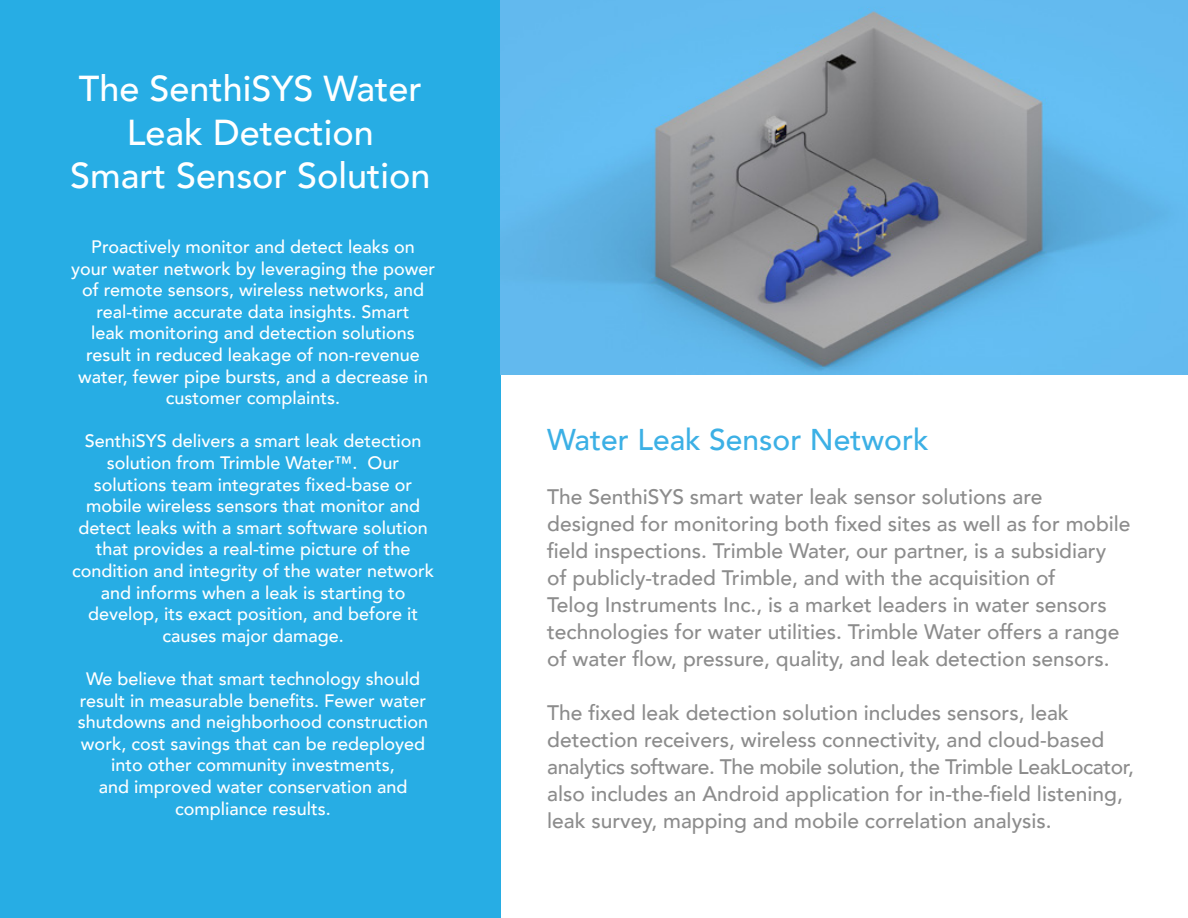
<style>
.page{position:relative;width:1188px;height:918px;background:#fff}
.page>*{position:absolute;margin:0;border:0;box-sizing:border-box;transform-origin:0 0}
.t1{font:500 36px/43.5px "Avenir";color:#fff;text-align:center}
.t2{font:500 30px "Avenir";color:#3cb0e5}
.t3{font:500 21px/27px "Avenir";color:#8c8c8c}
.t4{font:500 18px/21.6px "Avenir";color:#fff;text-align:center}
</style>
<div class="page">
<div style="left:0;top:0;width:501px;height:918px;background:#27ade4"></div>
<img style="left:501px;top:0;width:687px;height:375px">
<h1 class="t1" style="left:70px;top:65px;width:362px">The SenthiSYS Water<br>Leak Detection<br>Smart Sensor Solution</h1>
<p class="t4" style="left:71px;top:235px;width:366px">Proactively monitor and detect leaks on your water network by leveraging the power of remote sensors, wireless networks, and real-time accurate data insights. Smart<br>leak monitoring and detection solutions result in reduced leakage of non-revenue water, fewer pipe bursts, and a decrease in customer complaints.</p>
<p class="t4" style="left:72px;top:429px;width:364px">SenthiSYS delivers a smart leak detection solution from Trimble Water™. Our solutions team integrates fixed-base or mobile wireless sensors that monitor and detect leaks with a smart software solution that provides a real-time picture of the condition and integrity of the water network and informs when a leak is starting to develop, its exact position, and before it causes major damage.</p>
<p class="t4" style="left:78px;top:667px;width:352px">We believe that smart technology should result in measurable benefits. Fewer water shutdowns and neighborhood construction work, cost savings that can be redeployed into other community investments,<br>and improved water conservation and compliance results.</p>
<h2 class="t2" style="left:547px;top:413px;width:383px">Water Leak Sensor Network</h2>
<p class="t3" style="left:547px;top:482px;width:585px">The SenthiSYS smart water leak sensor solutions are designed for monitoring both fixed sites as well as for mobile field inspections. Trimble Water, our partner, is a subsidiary of publicly-traded Trimble, and with the acquisition of<br>Telog Instruments Inc., is a market leaders in water sensors technologies for water utilities. Trimble Water offers a range of water flow, pressure, quality, and leak detection sensors.</p>
<p class="t3" style="left:547px;top:698px;width:588px">The fixed leak detection solution includes sensors, leak detection receivers, wireless connectivity, and cloud-based analytics software. The mobile solution, the Trimble LeakLocator, also includes an Android application for in-the-field listening, leak survey, mapping and mobile correlation analysis.</p>
</div>
